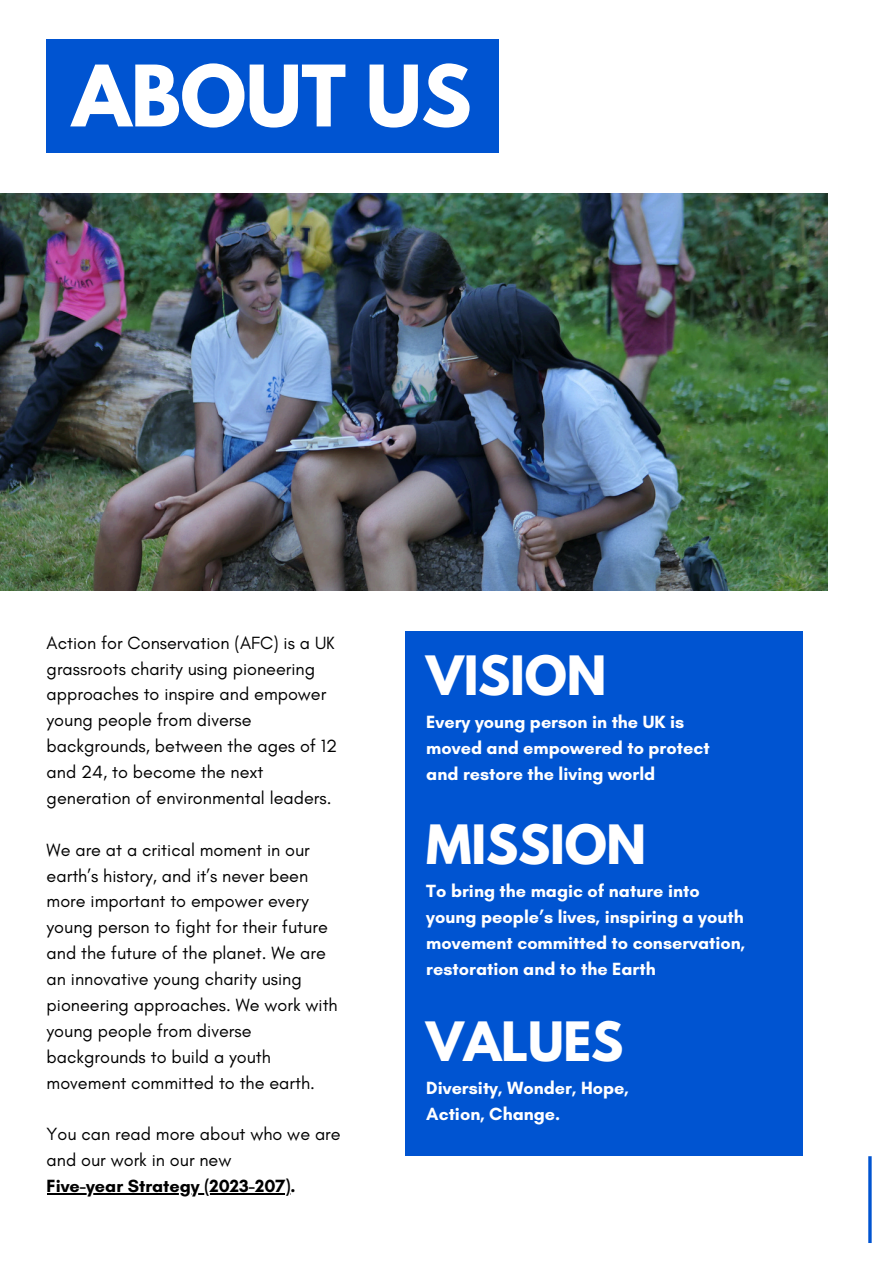
<style>
.page{position:relative;width:894px;height:1264px;background:#fff}
.page>*{position:absolute;margin:0;border:0;box-sizing:border-box;transform-origin:0 0}
.t1{font:700 75px "League Spartan";letter-spacing:-.005em;color:#fff}
.t2{font:700 48px "League Spartan";letter-spacing:-.005em;color:#fff}
.t3{font:18px/25.8px "Glacial Indifference";color:#000}
.t4{font:700 18px/25.8px "Glacial Indifference";color:#fff}
.t5{font:700 18px "Glacial Indifference";color:#000}
</style>
<div class="page">
<img style="left:0;top:194px;width:827px;height:396px">
<hr style="left:868px;top:1156px;width:3px;height:86px;background:#0054d1">
<div style="left:47px;top:39px;width:452px;height:113px;background:#0054d1"></div>
<hr style="left:47px;top:1193px;width:243px;height:1px;background:#000">
<div style="left:405px;top:631px;width:397px;height:525px;background:#0054d1"></div>
<p class="t1" style="left:72px;top:59px;width:401px">ABOUT US</p>
<p class="t3" style="left:47px;top:629px;width:292px">Action for Conservation (AFC) is a UK grassroots charity using pioneering approaches to inspire and empower young people from diverse backgrounds, between the ages of 12 and 24, to become the next generation of environmental leaders.</p>
<p class="t3" style="left:47px;top:836px;width:292px">We are at a critical moment in our earth’s history, and it’s never been more important to empower every young person to fight for their future and the future of the planet. We are an innovative young charity using pioneering approaches. We work with young people from diverse backgrounds to build a youth movement committed to the earth.</p>
<p class="t3" style="left:47px;top:1121px;width:295px">You can read more about who we are and our work in our new</p>
<p class="t5" style="left:47px;top:1175px;width:250px">Five-year Strategy (2023-207).</p>
<h3 class="t2" style="left:426px;top:652px;width:181px">VISION</h3>
<h2 class="t4" style="left:426px;top:709px;width:285px">Every young person in the UK is moved and empowered to protect and restore the living world</h2>
<h2 class="t2" style="left:426px;top:821px;width:221px">MISSION</h2>
<h3 class="t4" style="left:426px;top:877px;width:320px">To bring the magic of nature into young people’s lives, inspiring a youth movement committed to conservation, restoration and to the Earth</h3>
<p class="t2" style="left:426px;top:1018px;width:198px">VALUES</p>
<h3 class="t4" style="left:426px;top:1074px;width:204px">Diversity, Wonder, Hope,<br>Action, Change.</h3>
</div>
